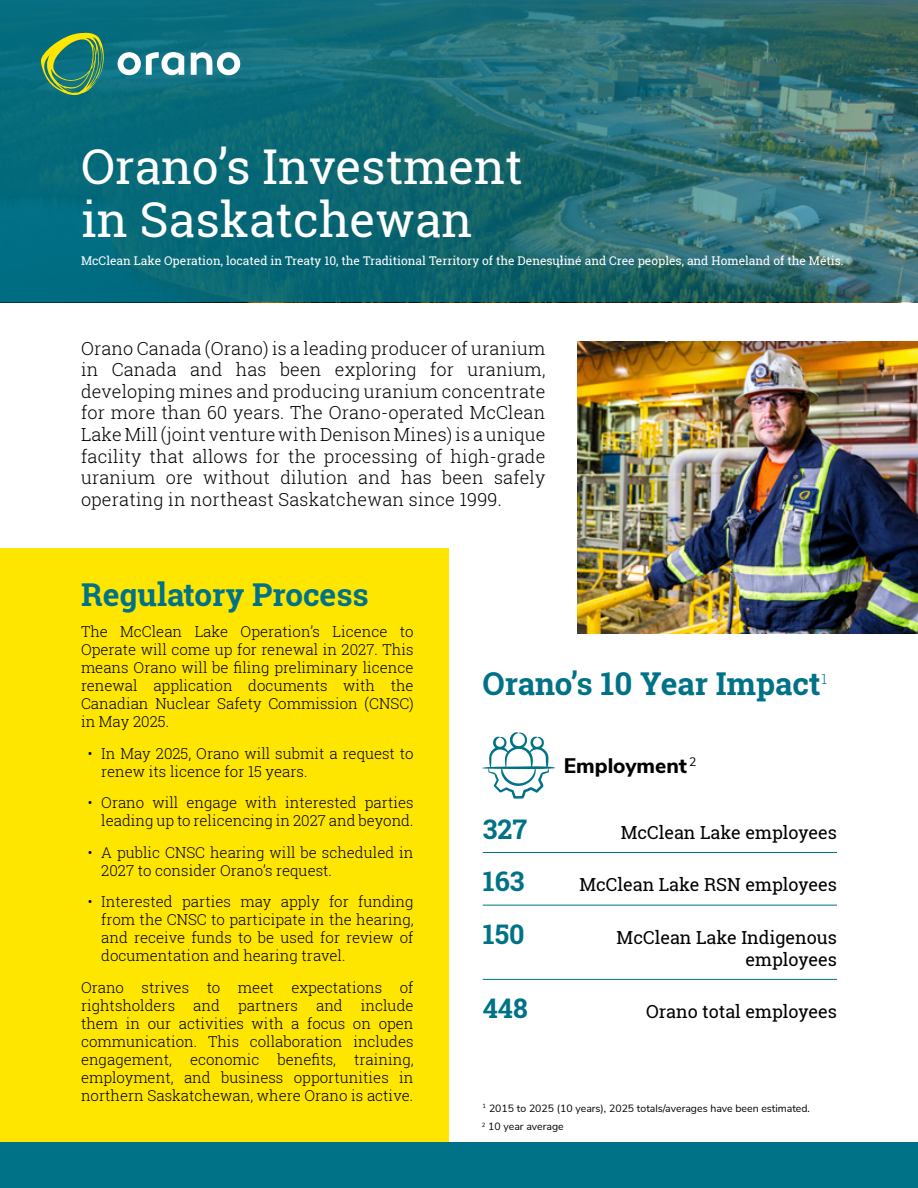
<style>
.page{position:relative;width:918px;height:1188px;background:#fff}
.page>*{position:absolute;margin:0;border:0;box-sizing:border-box;transform-origin:0 0}
.t1{font:48px/52.5px "Roboto Slab";color:#fff}
.t2{font:700 31.5px "Roboto Slab";color:#007287}
.t3{font:700 27px "Roboto Slab";color:#007287}
.t4{font:800 21px "Nunito Sans";color:#000}
.t5{font:300 18px/21.6px "Roboto Slab";letter-spacing:.01em;color:#000;text-align:justify}
.t6{font:18px/21.6px "Roboto Slab";color:#000;text-align:right}
.t7{font:300 15px/18px "Roboto Slab";color:#000;text-align:justify}
.t8{font:300 13.95px "Roboto Slab";color:#007287}
.t9{font:12px "Roboto Slab";color:#fff}
.t10{font:10.5px "Nunito Sans";color:#000}
</style>
<div class="page">
<div style="left:0;top:549px;width:449px;height:639px;background:#ffe600"></div>
<svg style="left:0;top:0;width:918px;height:302px;background:#1e6d75"></svg>
<svg style="left:41px;top:33px;width:65px;height:62px;background:#488e60"></svg>
<svg style="left:191px;top:52px;width:49px;height:23px"></svg>
<svg style="left:118px;top:52px;width:66px;height:23px"></svg>
<img style="left:578px;top:342px;width:340px;height:292px">
<div style="left:0;top:1143px;width:918px;height:45px;background:#007287"></div>
<hr style="left:483px;top:852px;width:354px;height:1px;background:#007287">
<hr style="left:483px;top:905px;width:354px;height:1px;background:#007287">
<hr style="left:483px;top:979px;width:354px;height:1px;background:#007287">
<svg style="left:482px;top:732px;width:73px;height:67px"></svg>
<h1 class="t1" style="left:81px;top:140px;width:443px">Orano’s Investment in Saskatchewan</h1>
<p class="t9" style="left:81px;top:252px;width:764px">McClean Lake Operation, located in Treaty 10, the Traditional Territory of the Denesųłiné and Cree peoples, and Homeland of the Métis.</p>
<p class="t5" style="left:81px;top:337px;width:466px">Orano Canada (Orano) is a leading producer of uranium in Canada and has been exploring for uranium, developing mines and producing uranium concentrate for more than 60 years. The Orano-operated McClean Lake Mill (joint venture with Denison Mines) is a unique facility that allows for the processing of high-grade uranium ore without dilution and has been safely operating in northeast Saskatchewan since 1999.</p>
<h2 class="t2" style="left:81px;top:573px;width:289px">Regulatory Process</h2>
<p class="t7" style="left:81px;top:622px;width:334px">The McClean Lake Operation’s Licence to Operate will come up for renewal in 2027. This means Orano will be filing preliminary licence renewal application documents with the Canadian Nuclear Safety Commission (CNSC) in May 2025.</p>
<p class="t7" style="left:101px;top:744px;width:314px;text-indent:-14px">• In May 2025, Orano will submit a request to renew its licence for 15 years.</p>
<p class="t7" style="left:88px;top:793px;width:327px;text-align:right">• Orano will engage with interested parties leading up to relicencing in 2027 and beyond.</p>
<p class="t7" style="left:101px;top:843px;width:314px;text-indent:-14px">• A public CNSC hearing will be scheduled in<br>2027 to consider Orano’s request.</p>
<p class="t7" style="left:101px;top:892px;width:314px;text-indent:-14px">• Interested parties may apply for funding from the CNSC to participate in the hearing, and receive funds to be used for review of documentation and hearing travel.</p>
<p class="t7" style="left:81px;top:978px;width:334px">Orano strives to meet expectations of rightsholders and partners and include them in our activities with a focus on open communication. This collaboration includes engagement, economic benefits, training, employment, and business opportunities in northern Saskatchewan, where Orano is active.</p>
<h2 class="t2" style="left:483px;top:662px;width:340px">Orano’s 10 Year Impact</h2>
<p class="t8" style="left:821px;top:669px;width:7px">1</p>
<h3 class="t4" style="left:564px;top:750px;width:134px">Employment <sup>2</sup></h3>
<h3 class="t3" style="left:483px;top:810px;width:46px">327</h3>
<p class="t6" style="left:621px;top:821px;width:218px">McClean Lake employees</p>
<h3 class="t3" style="left:483px;top:863px;width:43px">163</h3>
<p class="t6" style="left:579px;top:874px;width:259px">McClean Lake RSN employees</p>
<h3 class="t3" style="left:483px;top:916px;width:43px">150</h3>
<p class="t6" style="left:617px;top:927px;width:222px">McClean Lake Indigenous employees</p>
<h3 class="t3" style="left:483px;top:990px;width:47px">448</h3>
<p class="t6" style="left:646px;top:1001px;width:192px">Orano total employees</p>
<p class="t10" style="left:483px;top:1100px;width:329px"><sup>1</sup> 2015 to 2025 (10 years), 2025 totals/averages have been estimated.</p>
<p class="t10" style="left:482px;top:1119px;width:83px"><sup>2</sup> 10 year average</p>
</div>
